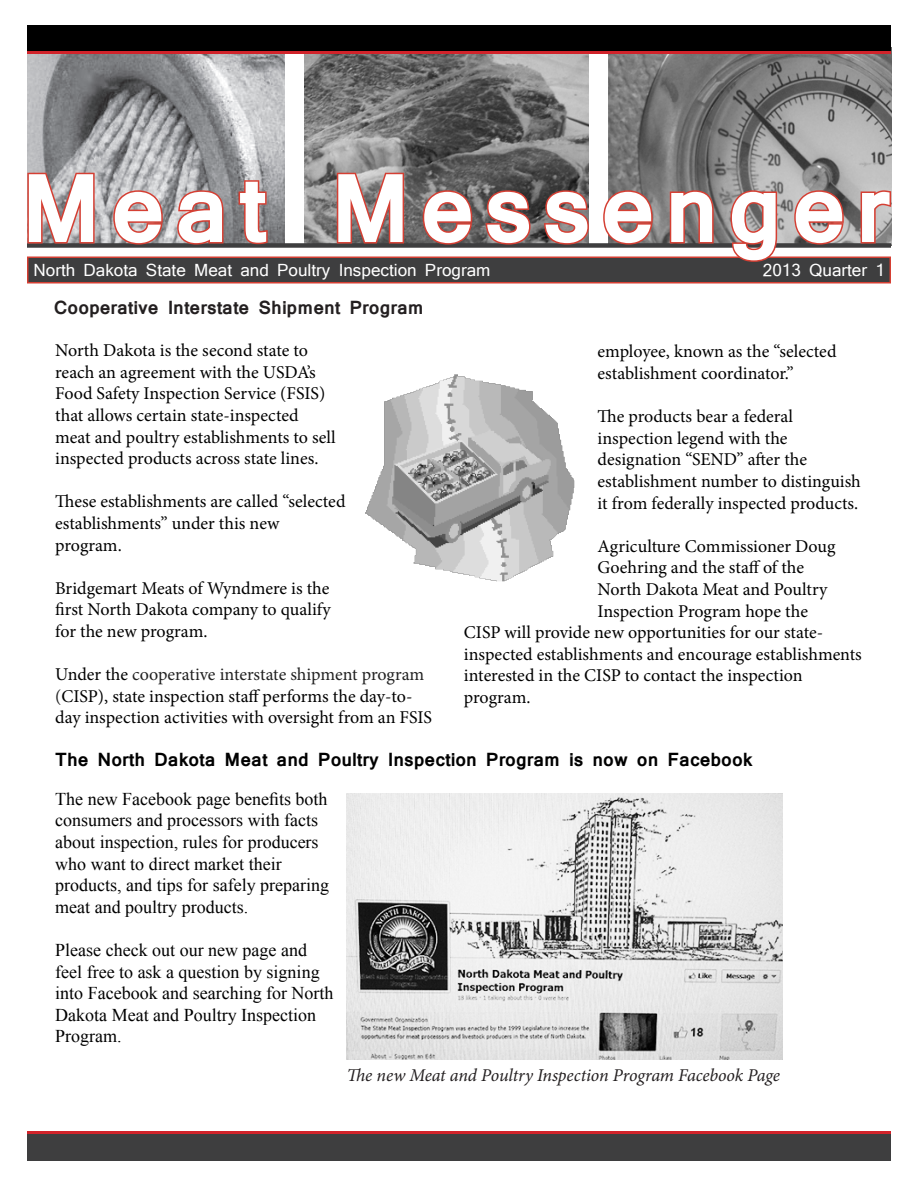
<style>
.page{position:relative;width:918px;height:1188px;background:#fff}
.page>*{position:absolute;margin:0;border:0;box-sizing:border-box;transform-origin:0 0}
.t1{font:700 91.5px "Mangal";letter-spacing:.1em;color:#fff}
.t2{font:18px/21.6px "Minion Pro";color:#000}
.t3{font:18px/21.6px "Times New Roman";color:#000}
.t4{font:700 18px "Mangal";color:#000}
.t5{font:italic 18px "Minion Pro";letter-spacing:-.01em;color:#231f20}
.t6{font:700 18px "Mangal";color:#231f20}
.t7{font:16.5px "Mangal";color:#fff}
.s1{color:#222}
</style>
<div class="page">
<div style="left:27px;top:1134px;width:864px;height:27px;background:#3e3e3f"></div>
<img style="left:608px;top:54px;width:283px;height:189px">
<img style="left:305px;top:54px;width:283px;height:189px">
<img style="left:27px;top:54px;width:257px;height:189px">
<div style="left:27px;top:256px;width:864px;height:28px;background:#3e3e3f;border:2px solid #d53f33"></div>
<div style="left:27px;top:243px;width:864px;height:5px;background:#3e3e3f"></div>
<svg style="left:27px;top:171px;width:69px;height:73px;background:#b78e8c"></svg>
<svg style="left:111px;top:188px;width:53px;height:57px;background:#bf9694"></svg>
<svg style="left:176px;top:189px;width:49px;height:56px;background:#ad7f7d"></svg>
<svg style="left:237px;top:179px;width:33px;height:66px;background:#9f7a79"></svg>
<svg style="left:335px;top:171px;width:71px;height:73px;background:#986f6c"></svg>
<svg style="left:421px;top:188px;width:53px;height:57px;background:#885e5b"></svg>
<svg style="left:484px;top:189px;width:49px;height:56px;background:#825653"></svg>
<svg style="left:542px;top:189px;width:49px;height:56px;background:#8e635f"></svg>
<svg style="left:601px;top:188px;width:53px;height:57px;background:#9c726f"></svg>
<svg style="left:668px;top:189px;width:47px;height:55px;background:#936763"></svg>
<svg style="left:729px;top:189px;width:50px;height:73px;background:#b08380"></svg>
<svg style="left:793px;top:188px;width:52px;height:57px;background:#ae8380"></svg>
<svg style="left:859px;top:189px;width:33px;height:56px;background:#b6908d"></svg>
<div style="left:27px;top:26px;width:864px;height:25px;background:#000"></div>
<hr style="left:27px;top:51px;width:864px;height:3px;background:#d1232a">
<hr style="left:27px;top:1131px;width:864px;height:3px;background:#d1232a">
<img style="left:366px;top:374px;width:209px;height:208px">
<img style="left:347px;top:793px;width:436px;height:267px">
<p class="t1" style="left:21px;top:125px;width:870px">Meat Messenger</p>
<p class="t7" style="left:34px;top:261px;width:459px">North Dakota State Meat and Poultry Inspection Program</p>
<p class="t7" style="left:763px;top:260px;width:123px">2013 Quarter 1</p>
<p class="t6" style="left:54px;top:291px;width:372px">Cooperative Interstate Shipment Program</p>
<p class="t2" style="left:55px;top:340px;width:282px">North Dakota is the second state to reach an agreement with the USDA’s Food Safety Inspection Service (FSIS) that allows certain state-inspected meat and poultry establishments to sell inspected products across state lines.</p>
<p class="t2" style="left:55px;top:491px;width:292px">These establishments are called “selected establishments” under this new program.</p>
<p class="t2" style="left:55px;top:577px;width:277px;text-align:justify">Bridgemart Meats of Wyndmere is the first North Dakota company to qualify for the new program.</p>
<p class="t2" style="left:55px;top:664px;width:378px">Under the <span class="s1">cooperative interstate shipment program (</span>CISP), state inspection staff performs the day-to&shy;day inspection activities with oversight from an FSIS</p>
<p class="t2" style="left:598px;top:341px;width:240px">employee, known as the “selected establishment coordinator.”</p>
<p class="t2" style="left:598px;top:406px;width:265px">The products bear a federal inspection legend with the designation “SEND” after the establishment number to distinguish it from federally inspected products.</p>
<p class="t2" style="left:598px;top:535px;width:239px">Agriculture Commissioner Doug</p>
<p class="t2" style="left:598px;top:557px;width:208px">Goehring and the staff of the</p>
<p class="t2" style="left:598px;top:578px;width:231px">North Dakota Meat and Poultry</p>
<p class="t2" style="left:598px;top:600px;width:212px">Inspection Program hope the</p>
<p class="t2" style="left:464px;top:622px;width:361px">CISP will provide new opportunities for our state-</p>
<p class="t2" style="left:464px;top:643px;width:399px">inspected establishments and encourage establishments</p>
<p class="t2" style="left:464px;top:665px;width:340px">interested in the CISP to contact the inspection</p>
<p class="t2" style="left:464px;top:686px;width:68px">program.</p>
<p class="t4" style="left:55px;top:743px;width:699px">The North Dakota Meat and Poultry Inspection Program is now on Facebook</p>
<p class="t3" style="left:55px;top:788px;width:275px">The new Facebook page benefits both consumers and processors with facts about inspection, rules for producers who want to direct market their products, and tips for safely preparing meat and poultry products.</p>
<p class="t3" style="left:55px;top:939px;width:280px">Please check out our new page and feel free to ask a question by signing into Facebook and searching for North<br>Dakota Meat and Poultry Inspection<br>Program.</p>
<p class="t5" style="left:347px;top:1063px;width:435px">The new Meat and Poultry Inspection Program Facebook Page</p>
</div>
